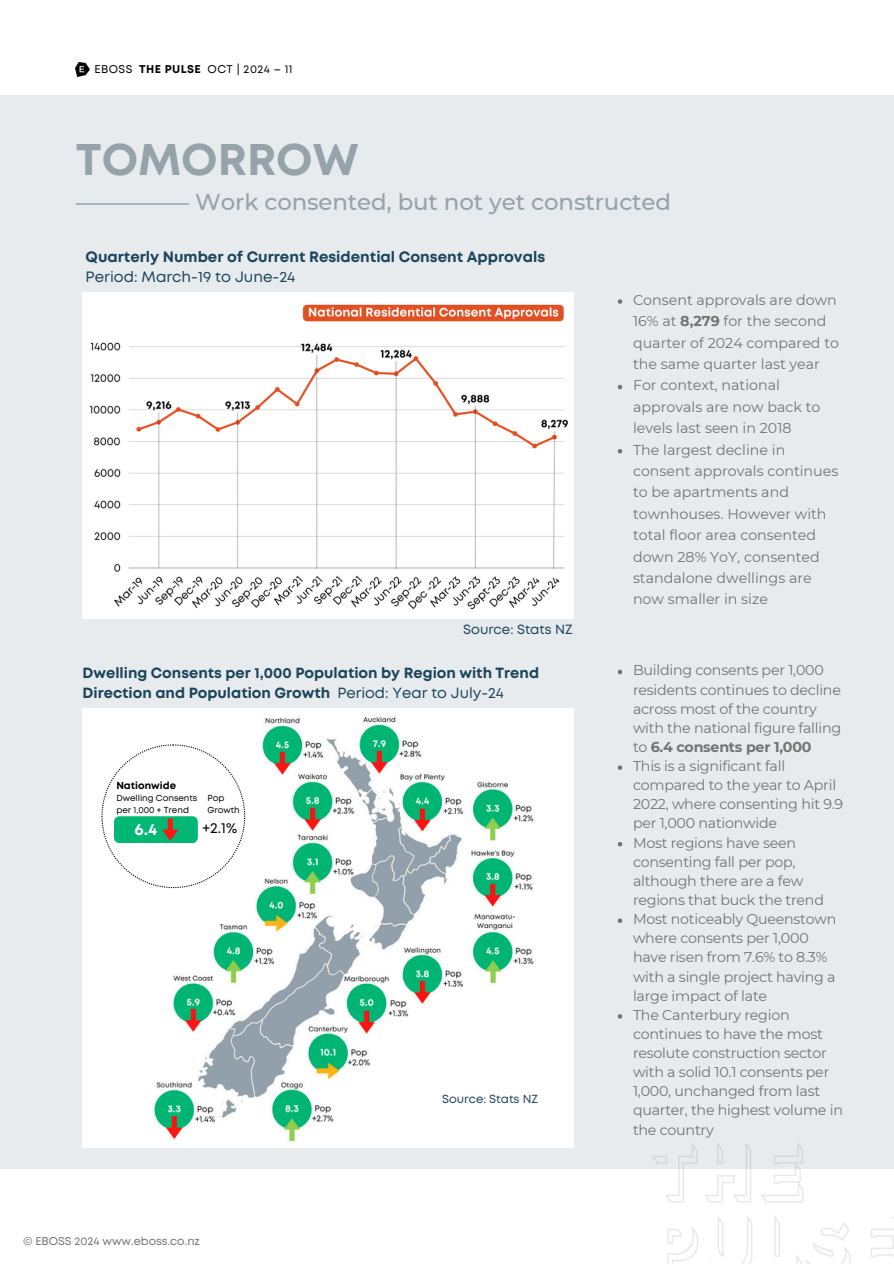
<style>
.page{position:relative;width:894px;height:1264px;background:#fff}
.page>*{position:absolute;margin:0;border:0;box-sizing:border-box;transform-origin:0 0}
.t1{font:700 44.25px "Mont";color:#95a3ab}
.t2{font:500 22.8px "Montserrat";letter-spacing:-.005em;color:#95a3ab}
.t3{font:700 16.05px "Mont";color:#fff}
.t4{font:700 15px "Mont";color:#1a455c}
.t5{font:15px "Mont";color:#1a455c}
.t6{font:700 14.7px/20px "Mont";color:#1a455c}
.t7{font:14.55px "Mont";color:#000}
.t8{font:14.25px/19.2px "Montserrat";letter-spacing:-.015em;color:#737373}
.t9{font:13.35px "Mont";color:#1a455c}
.t10{font:11.7px "Mont";color:#1a455c}
.t11{font:11.25px "Mont";color:#737373}
.t12{font:11.25px "Mont";letter-spacing:.04em;color:#000}
.t13{font:700 10.05px "Mont";color:#000}
.t14{font:8.7px/11.6px "Mont";color:#000}
.s1{font-weight:700}
.s2{font-weight:400}
</style>
<div class="page">
<svg style="left:76px;top:63px;width:13px;height:13px"></svg>
<div style="left:0;top:95px;width:893px;height:1073px;background:#e8ebed"></div>
<img style="left:652px;top:1143px;width:241px;height:120px">
<img style="left:83px;top:709px;width:490px;height:438px">
<svg style="left:101px;top:744px;width:144px;height:144px;background:#e2f2ec"></svg>
<img style="left:83px;top:292px;width:490px;height:327px">
<svg style="left:617px;top:299px;width:5px;height:5px"></svg>
<svg style="left:617px;top:385px;width:5px;height:4px"></svg>
<svg style="left:617px;top:449px;width:5px;height:4px"></svg>
<svg style="left:617px;top:669px;width:5px;height:5px"></svg>
<svg style="left:617px;top:765px;width:5px;height:5px"></svg>
<svg style="left:617px;top:842px;width:5px;height:4px"></svg>
<svg style="left:617px;top:918px;width:5px;height:5px"></svg>
<svg style="left:617px;top:1014px;width:5px;height:4px"></svg>
<p class="t12" style="left:94px;top:64px;width:200px">EBOSS <span class="s1">THE PULSE</span> OCT | 2024 – 11</p>
<h3 class="t1" style="left:76px;top:143px;width:284px">TOMORROW</h3>
<h4 class="t2" style="left:76px;top:188px;width:596px">–––––––––– Work consented, but not yet constructed</h4>
<p class="t4" style="left:86px;top:251px;width:461px">Quarterly Number of Current Residential Consent Approvals</p>
<p class="t5" style="left:86px;top:271px;width:211px">Period: March-19 to June-24</p>
<p class="t9" style="left:463px;top:624px;width:111px">Source: Stats NZ</p>
<p class="t6" style="left:83px;top:664px;width:458px">Dwelling Consents per 1,000 Population by Region with Trend<br>Direction and Population Growth <span class="s2">Period: Year to July-24</span></p>
<h2 class="t13" style="left:116px;top:781px;width:61px">Nationwide</h2>
<h4 class="t14" style="left:116px;top:793px;width:83px">Dwelling Consents</h4>
<p class="t14" style="left:116px;top:804px;width:74px">per 1,000 + Trend</p>
<p class="t3" style="left:134px;top:823px;width:24px">6.4</p>
<p class="t7" style="left:202px;top:822px;width:36px">+2.1%</p>
<p class="t14" style="left:207px;top:793px;width:34px">Pop<br>Growth</p>
<p class="t11" style="left:23px;top:1236px;width:178px">© EBOSS 2024 www.eboss.co.nz</p>
<p class="t10" style="left:442px;top:1094px;width:97px">Source: Stats NZ</p>
<p class="t8" style="left:632px;top:289px;width:207px;line-height:21.3px">Consent approvals are down<br>16% at <span class="s1">8,279</span> for the second quarter of 2024 compared to the same quarter last year</p>
<p class="t8" style="left:632px;top:375px;width:189px;line-height:21.3px">For context, national approvals are now back to levels last seen in 2018</p>
<p class="t8" style="left:632px;top:439px;width:207px;line-height:21.3px">The largest decline in consent approvals continues to be apartments and townhouses. However with total floor area consented down 28% YoY, consented standalone dwellings are now smaller in size</p>
<p class="t8" style="left:632px;top:660px;width:210px">Building consents per 1,000 residents continues to decline across most of the country with the national figure falling to <span class="s1">6.4 consents per 1,000</span></p>
<p class="t8" style="left:632px;top:756px;width:212px">This is a significant fall compared to the year to April<br>2022, where consenting hit 9.9 per 1,000 nationwide</p>
<p class="t8" style="left:632px;top:832px;width:192px">Most regions have seen consenting fall per pop, although there are a few regions that buck the trend</p>
<p class="t8" style="left:632px;top:909px;width:205px">Most noticeably Queenstown where consents per 1,000 have risen from 7.6% to 8.3% with a single project having a large impact of late</p>
<p class="t8" style="left:632px;top:1005px;width:211px">The Canterbury region continues to have the most resolute construction sector with a solid 10.1 consents per<br>1,000, unchanged from last quarter, the highest volume in the country</p>
</div>
